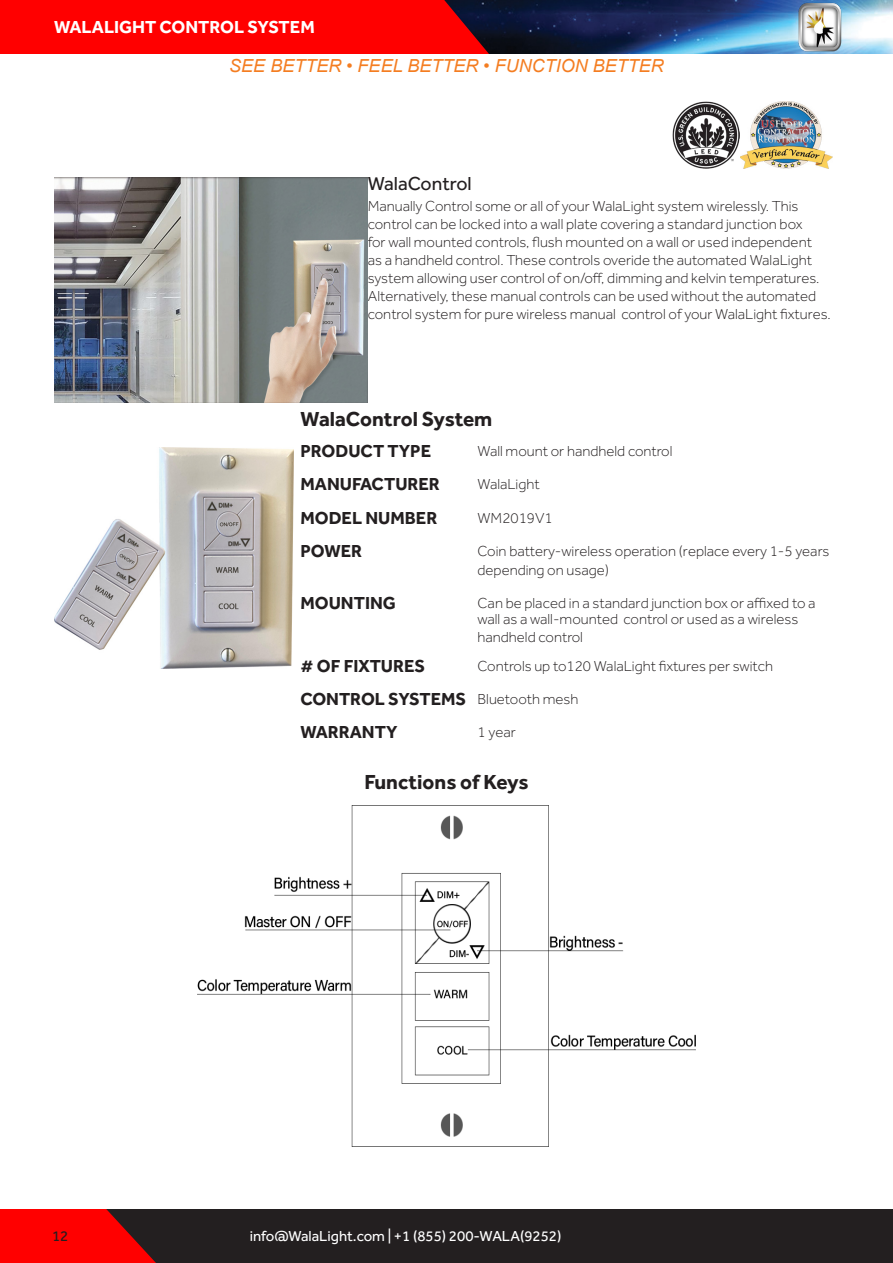
<style>
.page{position:relative;width:893px;height:1263px;background:#fff}
.page>*{position:absolute;margin:0;border:0;box-sizing:border-box;transform-origin:0 0}
.Category_3{font:700 21px "Effra";color:#231f20}
.Category_3-2{font:19.5px "Effra";color:#231f20}
.Category_3-3{font:700 18px "Effra";color:#231f20}
.t1{font:italic 18px "Arial";color:#f47d21}
.t2{font:700 18px "Effra";color:#fff}
.Category_3_Descripti{font:300 15px/18px "Effra";color:#231f20}
.t3{font:15px "Effra";color:#fff}
.t4{font:15px "Effra";color:#231f20}
</style>
<div class="page">
<img style="left:489px;top:0;width:404px;height:54px">
<svg style="left:0;top:1209px;width:893px;height:54px;background:#431a1b"></svg>
<img style="left:792px;top:0;width:58px;height:54px">
<div style="left:0;top:0;width:489px;height:54px;background:#f00"></div>
<img style="left:672px;top:101px;width:160px;height:68px">
<img style="left:54px;top:447px;width:239px;height:221px">
<img style="left:54px;top:177px;width:314px;height:225px">
<img style="left:197px;top:805px;width:499px;height:342px">
<p class="t2" style="left:54px;top:16px;width:262px">WALALIGHT CONTROL SYSTEM</p>
<p class="t1" style="left:229px;top:54px;width:436px">SEE BETTER • FEEL BETTER • FUNCTION BETTER</p>
<p class="Category_3-2" style="left:368px;top:172px;width:105px">WalaControl</p>
<p class="Category_3_Descripti" style="left:368px;top:197px;width:464px">Manually Control some or all of your WalaLight system wirelessly. This control can be locked into a wall plate covering a standard junction box<br>for wall mounted controls, flush mounted on a wall or used independent<br>as a handheld control. These controls overide the automated WalaLight system allowing user control of on/off, dimming and kelvin temperatures.<br>Alternatively, these manual controls can be used without the automated control system for pure wireless manual control of your WalaLight fixtures.</p>
<p class="Category_3" style="left:300px;top:406px;width:193px">WalaControl System</p>
<p class="Category_3_Descripti" style="left:477px;top:442px;width:196px">Wall mount or handheld control</p>
<p class="Category_3_Descripti" style="left:477px;top:475px;width:64px">WalaLight</p>
<p class="Category_3_Descripti" style="left:477px;top:508px;width:77px">WM2019V1</p>
<p class="Category_3_Descripti" style="left:477px;top:542px;width:353px">Coin battery-wireless operation (replace every 1-5 years</p>
<p class="Category_3_Descripti" style="left:477px;top:594px;width:340px">Can be placed in a standard junction box or affixed to a</p>
<p class="Category_3_Descripti" style="left:477px;top:610px;width:322px">wall as a wall-mounted control or used as a wireless handheld control</p>
<p class="Category_3_Descripti" style="left:477px;top:657px;width:297px">Controls up to120 WalaLight fixtures per switch</p>
<p class="Category_3-3" style="left:300px;top:440px;width:132px">PRODUCT TYPE</p>
<p class="Category_3-3" style="left:300px;top:473px;width:141px">MANUFACTURER</p>
<p class="Category_3-3" style="left:300px;top:507px;width:138px">MODEL NUMBER</p>
<p class="Category_3-3" style="left:300px;top:540px;width:63px">POWER</p>
<p class="Category_3-3" style="left:300px;top:592px;width:97px">MOUNTING</p>
<p class="Category_3_Descripti" style="left:477px;top:561px;width:133px">depending on usage)</p>
<p class="Category_3-3" style="left:300px;top:655px;width:126px"># OF FIXTURES</p>
<p class="Category_3-3" style="left:300px;top:688px;width:167px">CONTROL SYSTEMS</p>
<p class="Category_3-3" style="left:300px;top:721px;width:99px">WARRANTY</p>
<p class="Category_3_Descripti" style="left:477px;top:690px;width:102px">Bluetooth mesh</p>
<p class="Category_3_Descripti" style="left:477px;top:723px;width:40px">1 year</p>
<p class="Category_3" style="left:364px;top:769px;width:166px">Functions of Keys</p>
<p class="t4" style="left:52px;top:1227px;width:18px">12</p>
<p class="t3" style="left:250px;top:1227px;width:313px">info@WalaLight.com | +1 (855) 200-WALA(9252)</p>
</div>
